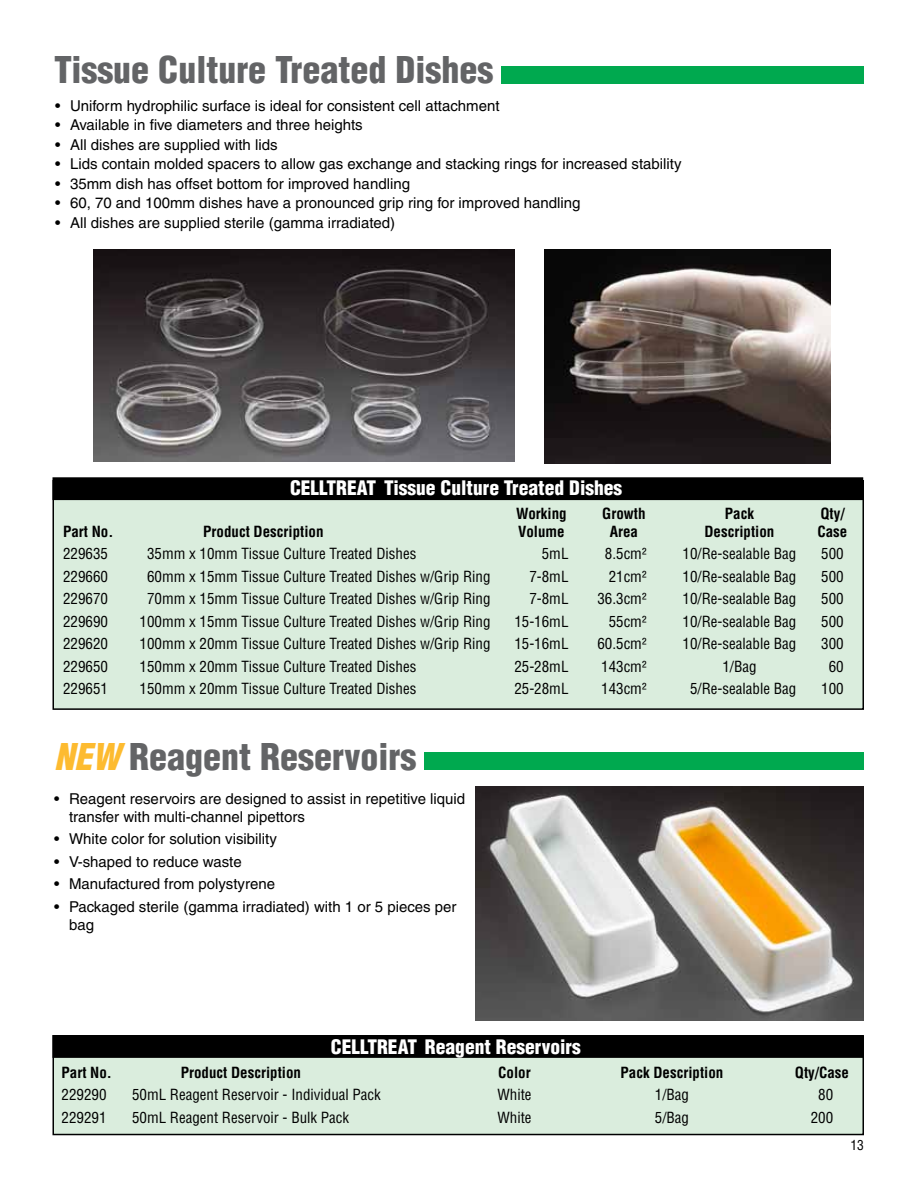
<style>
.page{position:relative;width:918px;height:1188px;background:#fff}
.page>*{position:absolute;margin:0;border:0;box-sizing:border-box;transform-origin:0 0}
.t1{font:900 condensed 36px "Helvetica";color:#636466}
.t2{font:900 condensed 19.5px "Helvetica";color:#fff}
.t3{font:condensed 15px "Helvetica";color:#000}
.t4{font:15px/18px "Helvetica";color:#000}
.t5{font:700 condensed 15px "Helvetica";color:#000}
.t6{font:condensed 13.5px "Helvetica";color:#000}
.s1{font-style:italic;color:#fdbb30}
</style>
<div class="page">
<img style="left:545px;top:249px;width:286px;height:214px">
<div style="left:501px;top:66px;width:363px;height:18px;background:#00a94f"></div>
<div style="left:53px;top:481px;width:810px;height:228px;background:#daeddd"></div>
<div style="left:53px;top:478px;width:809px;height:21px;background:#000"></div>
<div style="left:52px;top:477px;width:811px;height:23px;border:2px solid #000"></div>
<img style="left:94px;top:249px;width:420px;height:213px">
<div style="left:53px;top:1036px;width:810px;height:99px;background:#daeddd"></div>
<div style="left:52px;top:1035px;width:812px;height:100px;border:2px solid #000"></div>
<div style="left:53px;top:1036px;width:809px;height:21px;background:#000"></div>
<div style="left:52px;top:1035px;width:811px;height:23px;border:2px solid #000"></div>
<div style="left:425px;top:752px;width:439px;height:18px;background:#00a94f"></div>
<img style="left:475px;top:787px;width:389px;height:233px">
<h1 class="t1" style="left:54px;top:48px;width:441px">Tissue Culture Treated Dishes</h1>
<p class="t4" style="left:55px;top:96px;width:446px">• Uniform hydrophilic surface is ideal for consistent cell attachment</p>
<p class="t4" style="left:55px;top:116px;width:309px">• Available in five diameters and three heights</p>
<p class="t4" style="left:55px;top:135px;width:224px">• All dishes are supplied with lids</p>
<p class="t4" style="left:55px;top:155px;width:628px">• Lids contain molded spacers to allow gas exchange and stacking rings for increased stability</p>
<p class="t4" style="left:55px;top:174px;width:356px">• 35mm dish has offset bottom for improved handling</p>
<p class="t4" style="left:55px;top:194px;width:527px">• 60, 70 and 100mm dishes have a pronounced grip ring for improved handling</p>
<p class="t4" style="left:55px;top:213px;width:342px">• All dishes are supplied sterile (gamma irradiated)</p>
<h2 class="t2" style="left:290px;top:476px;width:334px">CELLTREAT Tissue Culture Treated Dishes</h2>
<p class="t5" style="left:516px;top:504px;width:52px">Working</p>
<p class="t5" style="left:602px;top:504px;width:45px">Growth</p>
<p class="t5" style="left:725px;top:504px;width:31px">Pack</p>
<p class="t5" style="left:820px;top:504px;width:26px">Qty/</p>
<p class="t5" style="left:63px;top:522px;width:52px">Part No.</p>
<p class="t5" style="left:203px;top:522px;width:122px">Product Description</p>
<p class="t5" style="left:518px;top:522px;width:48px">Volume</p>
<p class="t5" style="left:610px;top:522px;width:30px">Area</p>
<p class="t5" style="left:704px;top:522px;width:71px">Description</p>
<p class="t5" style="left:817px;top:522px;width:31px">Case</p>
<p class="t3" style="left:63px;top:544px;width:46px">229635</p>
<p class="t3" style="left:147px;top:544px;width:271px">35mm x 10mm Tissue Culture Treated Dishes</p>
<p class="t3" style="left:542px;top:544px;width:28px">5mL</p>
<p class="t3" style="left:605px;top:544px;width:43px">8.5cm²</p>
<p class="t3" style="left:683px;top:544px;width:115px">10/Re-sealable Bag</p>
<p class="t3" style="left:821px;top:544px;width:24px">500</p>
<p class="t3" style="left:63px;top:567px;width:46px">229660</p>
<p class="t3" style="left:147px;top:567px;width:345px">60mm x 15mm Tissue Culture Treated Dishes w/Grip Ring</p>
<p class="t3" style="left:529px;top:567px;width:41px">7-8mL</p>
<p class="t3" style="left:609px;top:567px;width:39px">21cm²</p>
<p class="t3" style="left:683px;top:567px;width:115px">10/Re-sealable Bag</p>
<p class="t3" style="left:821px;top:567px;width:24px">500</p>
<p class="t3" style="left:63px;top:589px;width:46px">229670</p>
<p class="t3" style="left:147px;top:589px;width:345px">70mm x 15mm Tissue Culture Treated Dishes w/Grip Ring</p>
<p class="t3" style="left:529px;top:589px;width:41px">7-8mL</p>
<p class="t3" style="left:597px;top:589px;width:51px">36.3cm²</p>
<p class="t3" style="left:683px;top:589px;width:115px">10/Re-sealable Bag</p>
<p class="t3" style="left:821px;top:589px;width:24px">500</p>
<p class="t3" style="left:63px;top:612px;width:46px">229690</p>
<p class="t3" style="left:140px;top:612px;width:353px">100mm x 15mm Tissue Culture Treated Dishes w/Grip Ring</p>
<p class="t3" style="left:514px;top:612px;width:56px">15-16mL</p>
<p class="t3" style="left:609px;top:612px;width:39px">55cm²</p>
<p class="t3" style="left:683px;top:612px;width:115px">10/Re-sealable Bag</p>
<p class="t3" style="left:821px;top:612px;width:24px">500</p>
<p class="t3" style="left:63px;top:634px;width:46px">229620</p>
<p class="t3" style="left:140px;top:634px;width:353px">100mm x 20mm Tissue Culture Treated Dishes w/Grip Ring</p>
<p class="t3" style="left:514px;top:634px;width:56px">15-16mL</p>
<p class="t3" style="left:597px;top:634px;width:51px">60.5cm²</p>
<p class="t3" style="left:683px;top:634px;width:115px">10/Re-sealable Bag</p>
<p class="t3" style="left:821px;top:634px;width:24px">300</p>
<p class="t3" style="left:63px;top:657px;width:46px">229650</p>
<p class="t3" style="left:140px;top:657px;width:278px">150mm x 20mm Tissue Culture Treated Dishes</p>
<p class="t3" style="left:514px;top:657px;width:56px">25-28mL</p>
<p class="t3" style="left:601px;top:657px;width:47px">143cm²</p>
<p class="t3" style="left:722px;top:657px;width:36px">1/Bag</p>
<p class="t3" style="left:829px;top:657px;width:16px">60</p>
<p class="t3" style="left:63px;top:679px;width:46px">229651</p>
<p class="t3" style="left:140px;top:679px;width:278px">150mm x 20mm Tissue Culture Treated Dishes</p>
<p class="t3" style="left:514px;top:679px;width:56px">25-28mL</p>
<p class="t3" style="left:601px;top:679px;width:47px">143cm²</p>
<p class="t3" style="left:690px;top:679px;width:108px">5/Re-sealable Bag</p>
<p class="t3" style="left:821px;top:679px;width:24px">100</p>
<h1 class="t1" style="left:54px;top:734px;width:364px"><span class="s1">NEW</span> Reagent Reservoirs</h1>
<p class="t4" style="left:69px;top:789px;width:398px;text-indent:-15px">• Reagent reservoirs are designed to assist in repetitive liquid transfer with multi-channel pipettors</p>
<p class="t4" style="left:54px;top:830px;width:224px">• White color for solution visibility</p>
<p class="t4" style="left:54px;top:852px;width:189px">• V-shaped to reduce waste</p>
<p class="t4" style="left:54px;top:875px;width:223px">• Manufactured from polystyrene</p>
<p class="t4" style="left:69px;top:897px;width:389px;text-indent:-15px">• Packaged sterile (gamma irradiated) with 1 or 5 pieces per bag</p>
<h2 class="t2" style="left:331px;top:1035px;width:251px">CELLTREAT Reagent Reservoirs</h2>
<p class="t5" style="left:62px;top:1063px;width:52px">Part No.</p>
<p class="t5" style="left:181px;top:1063px;width:122px">Product Description</p>
<p class="t5" style="left:498px;top:1063px;width:34px">Color</p>
<p class="t5" style="left:621px;top:1063px;width:104px">Pack Description</p>
<p class="t5" style="left:795px;top:1063px;width:56px">Qty/Case</p>
<p class="t3" style="left:62px;top:1086px;width:46px">229290</p>
<p class="t3" style="left:132px;top:1086px;width:250px">50mL Reagent Reservoir - Individual Pack</p>
<p class="t3" style="left:497px;top:1086px;width:36px">White</p>
<p class="t3" style="left:655px;top:1086px;width:36px">1/Bag</p>
<p class="t3" style="left:818px;top:1086px;width:16px">80</p>
<p class="t3" style="left:62px;top:1108px;width:46px">229291</p>
<p class="t3" style="left:132px;top:1108px;width:219px">50mL Reagent Reservoir - Bulk Pack</p>
<p class="t3" style="left:497px;top:1108px;width:36px">White</p>
<p class="t3" style="left:655px;top:1108px;width:36px">5/Bag</p>
<p class="t3" style="left:811px;top:1108px;width:24px">200</p>
<p class="t6" style="left:850px;top:1136px;width:15px">13</p>
</div>
